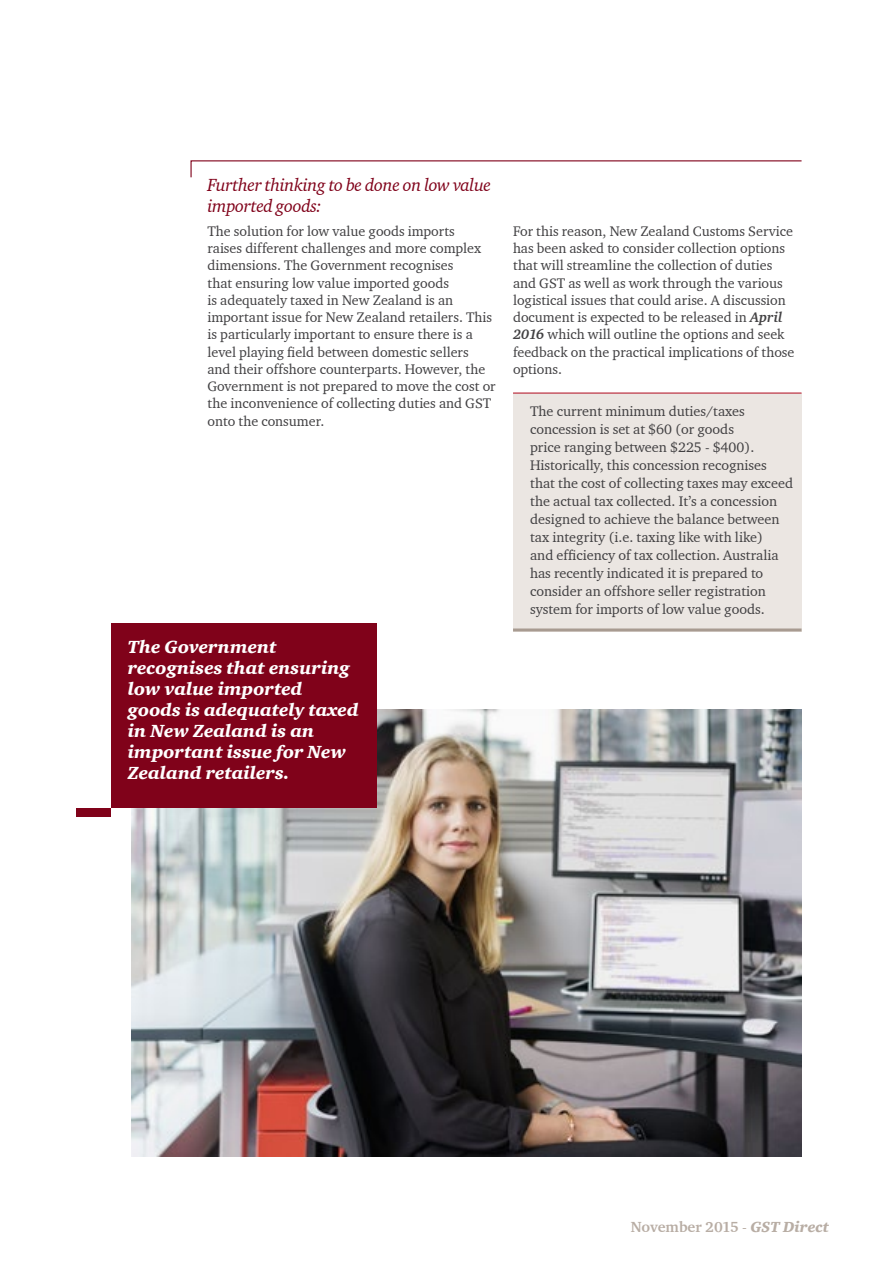
<style>
.page{position:relative;width:893px;height:1263px;background:#fff}
.page>*{position:absolute;margin:0;border:0;box-sizing:border-box;transform-origin:0 0}
.t1{font:18px/21px "Charter ITC Blac Ital";color:#fff}
.t2{font:italic 18px/21.6px "Charter ITC";letter-spacing:-.02em;color:#80021a}
.t3{font:700 15px "Charter ITC";letter-spacing:-.005em;color:#b8ada4}
.t4{font:14.25px/17.2px "Charter ITC";color:#414042}
.s1{font-weight:700;font-style:italic}
.s2{font-weight:400}
.s3{font-family:"Charter ITC Blac Ital";font-weight:400}
</style>
<div class="page">
<svg style="left:190px;top:160px;width:612px;height:18px"></svg>
<img style="left:132px;top:710px;width:669px;height:447px">
<div style="left:111px;top:623px;width:266px;height:184px;background:#80021a"></div>
<div style="left:77px;top:808px;width:34px;height:9px;background:#80021a"></div>
<div style="left:513px;top:392px;width:288px;height:239px;background:#ebe6e2"></div>
<hr style="left:513px;top:392px;width:288px;height:2px;background:#b82234">
<hr style="left:513px;top:628px;width:288px;height:3px;background:#a89b91">
<p class="t2" style="left:207px;top:173px;width:285px">Further thinking to be done on low value imported goods:</p>
<p class="t4" style="left:207px;top:222px;width:290px">The solution for low value goods imports<br>raises different challenges and more complex dimensions. The Government recognises<br>that ensuring low value imported goods<br>is adequately taxed in New Zealand is an important issue for New Zealand retailers. This is particularly important to ensure there is a level playing field between domestic sellers<br>and their offshore counterparts. However, the Government is not prepared to move the cost or the inconvenience of collecting duties and GST onto the consumer.</p>
<p class="t4" style="left:513px;top:222px;width:283px">For this reason, New Zealand Customs Service has been asked to consider collection options that will streamline the collection of duties and GST as well as work through the various logistical issues that could arise. A discussion document is expected to be released in <span class="s1">April 2016</span> which will outline the options and seek feedback on the practical implications of those options.</p>
<p class="t4" style="left:530px;top:402px;width:264px;line-height:18px">The current minimum duties/taxes concession is set at $60 (or goods<br>price ranging between $225 - $400).<br>Historically, this concession recognises that the cost of collecting taxes may exceed the actual tax collected. It’s a concession designed to achieve the balance between tax integrity (i.e. taxing like with like)<br>and efficiency of tax collection. Australia has recently indicated it is prepared to consider an offshore seller registration system for imports of low value goods.</p>
<p class="t1" style="left:128px;top:636px;width:232px">The Government recognises that ensuring low value imported goods is adequately taxed in New Zealand is an important issue for New<br>Zealand retailers.</p>
<p class="t3" style="left:631px;top:1217px;width:200px">November 2015 <span class="s2">-</span> <span class="s3">GST Direct</span></p>
</div>
